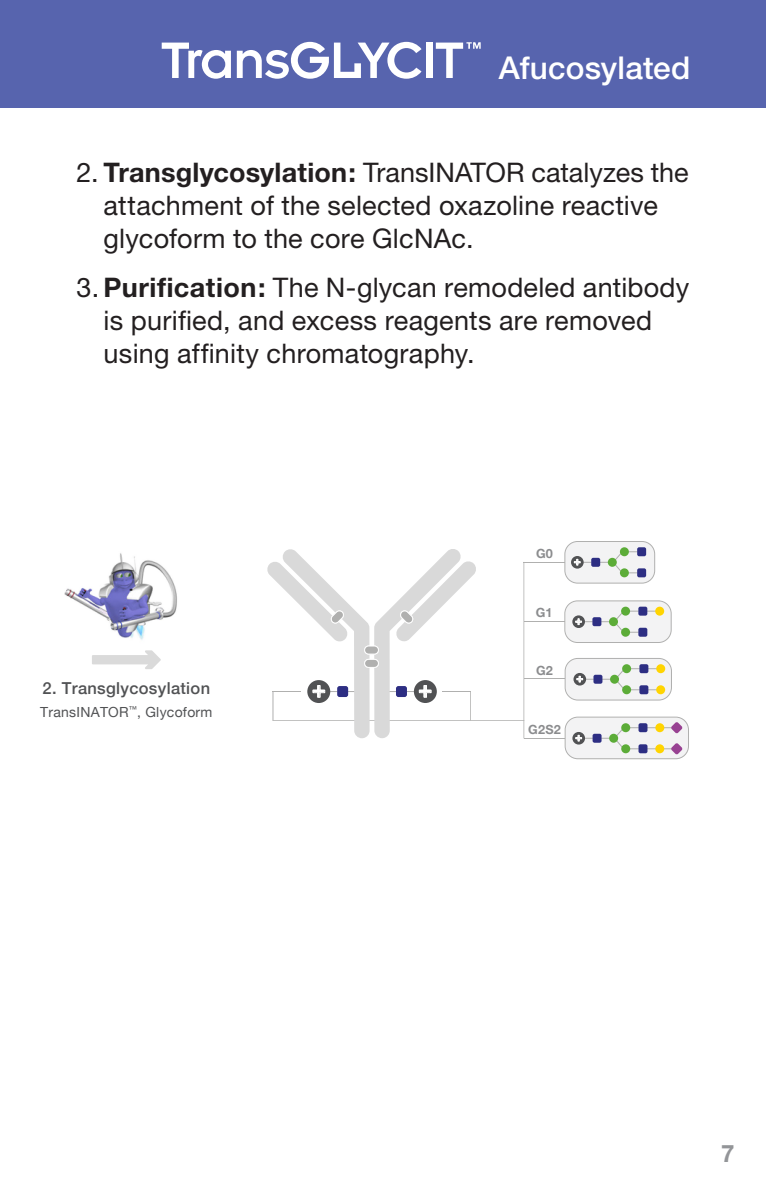
<style>
.page{position:relative;width:766px;height:1191px;background:#fff}
.page>*{position:absolute;margin:0;border:0;box-sizing:border-box;transform-origin:0 0}
.t1{font:500 31.5px "Helvetica Neue";letter-spacing:.005em;color:#fff}
.ul{font:27px/33px "Helvetica Neue";letter-spacing:.01em;color:#231f20}
.t2{font:700 24px "Helvetica Neue";color:#939598}
.t3{font:700 23.4px "Helvetica Neue";color:#fff}
.t4{font:500 16.5px "Helvetica Neue";letter-spacing:.02em;color:#515254}
.t5{font:13.8px "Helvetica Neue";letter-spacing:.02em;color:#515254}
.t6{font:700 12.6px "Helvetica Neue";letter-spacing:.02em;color:#8b8c8e}
.s1{font-weight:700}
</style>
<div class="page">
<div style="left:0;top:0;width:765px;height:108px;background:#5764ae"></div>
<svg style="left:162px;top:43px;width:69px;height:36px"></svg>
<svg style="left:237px;top:42px;width:184px;height:37px"></svg>
<div style="left:426px;top:43px;width:6px;height:35px;background:#fff"></div>
<svg style="left:435px;top:42px;width:45px;height:36px"></svg>
<svg style="left:565px;top:717px;width:123px;height:42px;fill:#f3f3f4"></svg>
<div style="left:565px;top:658px;width:106px;height:42px;background:#f3f3f4;border-radius:13px"></div>
<div style="left:565px;top:601px;width:106px;height:41px;background:#f3f3f4;border-radius:13px"></div>
<div style="left:564px;top:541px;width:90px;height:42px;background:#f3f3f4;border-radius:13px"></div>
<svg style="left:145px;top:666px;width:10px;height:3px"></svg>
<img style="left:64px;top:553px;width:113px;height:113px">
<hr style="left:272px;top:720px;width:252px;height:1px;background:#b0b0af">
<hr style="left:523px;top:562px;width:1px;height:176px;background:#b0b0af">
<hr style="left:523px;top:562px;width:41px;height:1px;background:#b0b0af">
<hr style="left:523px;top:621px;width:41px;height:1px;background:#b0b0af">
<hr style="left:524px;top:678px;width:40px;height:1px;background:#b0b0af">
<hr style="left:524px;top:737px;width:40px;height:1px;background:#b0b0af">
<svg style="left:614px;top:554px;width:6px;height:16px"></svg>
<div style="left:607px;top:558px;width:9px;height:9px;background:#5cac38;border-radius:50%"></div>
<div style="left:619px;top:547px;width:9px;height:9px;background:#5cac38;border-radius:50%"></div>
<div style="left:619px;top:568px;width:9px;height:9px;background:#5cac38;border-radius:50%"></div>
<div style="left:591px;top:558px;width:9px;height:9px;background:#2d2e83;border-radius:2px"></div>
<div style="left:637px;top:568px;width:9px;height:9px;background:#2d2e83;border-radius:2px"></div>
<div style="left:637px;top:547px;width:9px;height:9px;background:#2d2e83;border-radius:2px"></div>
<div style="left:655px;top:606px;width:9px;height:9px;background:#ffd400;border-radius:50%"></div>
<svg style="left:630px;top:631px;width:8px;height:2px"></svg>
<svg style="left:615px;top:613px;width:8px;height:17px"></svg>
<svg style="left:608px;top:617px;width:9px;height:9px"></svg>
<div style="left:621px;top:606px;width:9px;height:9px;background:#5cac38;border-radius:50%"></div>
<div style="left:621px;top:628px;width:9px;height:8px;background:#5cac38;border-radius:50%"></div>
<div style="left:592px;top:617px;width:9px;height:9px;background:#2d2e83;border-radius:2px"></div>
<div style="left:638px;top:628px;width:9px;height:8px;background:#2d2e83;border-radius:2px"></div>
<div style="left:638px;top:606px;width:9px;height:9px;background:#2d2e83;border-radius:2px"></div>
<div style="left:655px;top:723px;width:9px;height:9px;background:#ffd400;border-radius:50%"></div>
<svg style="left:615px;top:730px;width:7px;height:16px"></svg>
<div style="left:609px;top:733px;width:9px;height:9px;background:#5cac38;border-radius:50%"></div>
<div style="left:621px;top:723px;width:9px;height:9px;background:#5cac38;border-radius:50%"></div>
<div style="left:621px;top:744px;width:9px;height:9px;background:#5cac38;border-radius:50%"></div>
<div style="left:592px;top:733px;width:9px;height:9px;background:#2d2e83;border-radius:2px"></div>
<div style="left:638px;top:744px;width:9px;height:9px;background:#2d2e83;border-radius:2px"></div>
<div style="left:638px;top:723px;width:9px;height:9px;background:#2d2e83;border-radius:2px"></div>
<div style="left:655px;top:744px;width:9px;height:9px;background:#ffd400;border-radius:50%"></div>
<svg style="left:670px;top:722px;width:12px;height:11px"></svg>
<svg style="left:670px;top:743px;width:12px;height:11px"></svg>
<div style="left:656px;top:664px;width:9px;height:9px;background:#ffd400;border-radius:50%"></div>
<svg style="left:616px;top:671px;width:8px;height:17px"></svg>
<svg style="left:602px;top:678px;width:8px;height:2px"></svg>
<div style="left:610px;top:674px;width:9px;height:9px;background:#5cac38;border-radius:50%"></div>
<div style="left:622px;top:664px;width:9px;height:9px;background:#5cac38;border-radius:50%"></div>
<div style="left:622px;top:685px;width:9px;height:9px;background:#5cac38;border-radius:50%"></div>
<div style="left:593px;top:674px;width:9px;height:9px;background:#2d2e83;border-radius:2px"></div>
<div style="left:639px;top:685px;width:9px;height:9px;background:#2d2e83;border-radius:2px"></div>
<div style="left:639px;top:664px;width:9px;height:9px;background:#2d2e83;border-radius:2px"></div>
<div style="left:656px;top:685px;width:9px;height:9px;background:#ffd400;border-radius:50%"></div>
<div style="left:564px;top:541px;width:91px;height:42px;border:1px solid #b0b0af;border-radius:13px"></div>
<div style="left:564px;top:600px;width:107px;height:43px;border:1px solid #b0b0af;border-radius:13px"></div>
<div style="left:564px;top:658px;width:107px;height:42px;border:1px solid #b0b0af;border-radius:13px"></div>
<div style="left:564px;top:716px;width:124px;height:43px;border:1px solid #b0b0af;border-radius:13px"></div>
<div style="left:571px;top:556px;width:12px;height:12px;border:2px solid #515254;border-radius:50%"></div>
<div style="left:572px;top:615px;width:12px;height:13px;border:2px solid #515254;border-radius:50%"></div>
<div style="left:573px;top:673px;width:13px;height:12px;border:2px solid #515254;border-radius:50%"></div>
<div style="left:572px;top:732px;width:13px;height:12px;border:2px solid #515254;border-radius:50%"></div>
<svg style="left:267px;top:549px;width:209px;height:189px"></svg>
<svg style="left:573px;top:559px;width:18px;height:6px"></svg>
<svg style="left:575px;top:618px;width:17px;height:7px"></svg>
<svg style="left:576px;top:675px;width:17px;height:7px"></svg>
<svg style="left:575px;top:734px;width:17px;height:7px"></svg>
<p class="t1" style="left:498px;top:49px;width:193px">Afucosylated</p>
<p class="ul" style="left:104px;top:155px;width:586px;text-indent:-27px">2. <span class="s1">Transglycosylation:</span> TransINATOR catalyzes the attachment of the selected oxazoline reactive glycoform to the core GlcNAc.</p>
<p class="ul" style="left:104px;top:271px;width:587px;text-indent:-27px">3.<span class="s1">Purification:</span> The N-glycan remodeled antibody is purified, and excess reagents are removed using affinity chromatography.</p>
<p class="t6" style="left:536px;top:543px;width:18px">G0</p>
<p class="t6" style="left:535px;top:603px;width:18px">G1</p>
<p class="t4" style="left:43px;top:675px;width:169px">2. Transglycosylation</p>
<p class="t5" style="left:40px;top:701px;width:173px">TransINATOR<sup>™</sup>, Glycoform</p>
<p class="t3" style="left:312px;top:670px;width:15px">+</p>
<p class="t6" style="left:536px;top:660px;width:18px">G2</p>
<p class="t6" style="left:528px;top:719px;width:34px">G2S2</p>
<p class="t2" style="left:720px;top:1138px;width:15px">7</p>
</div>
